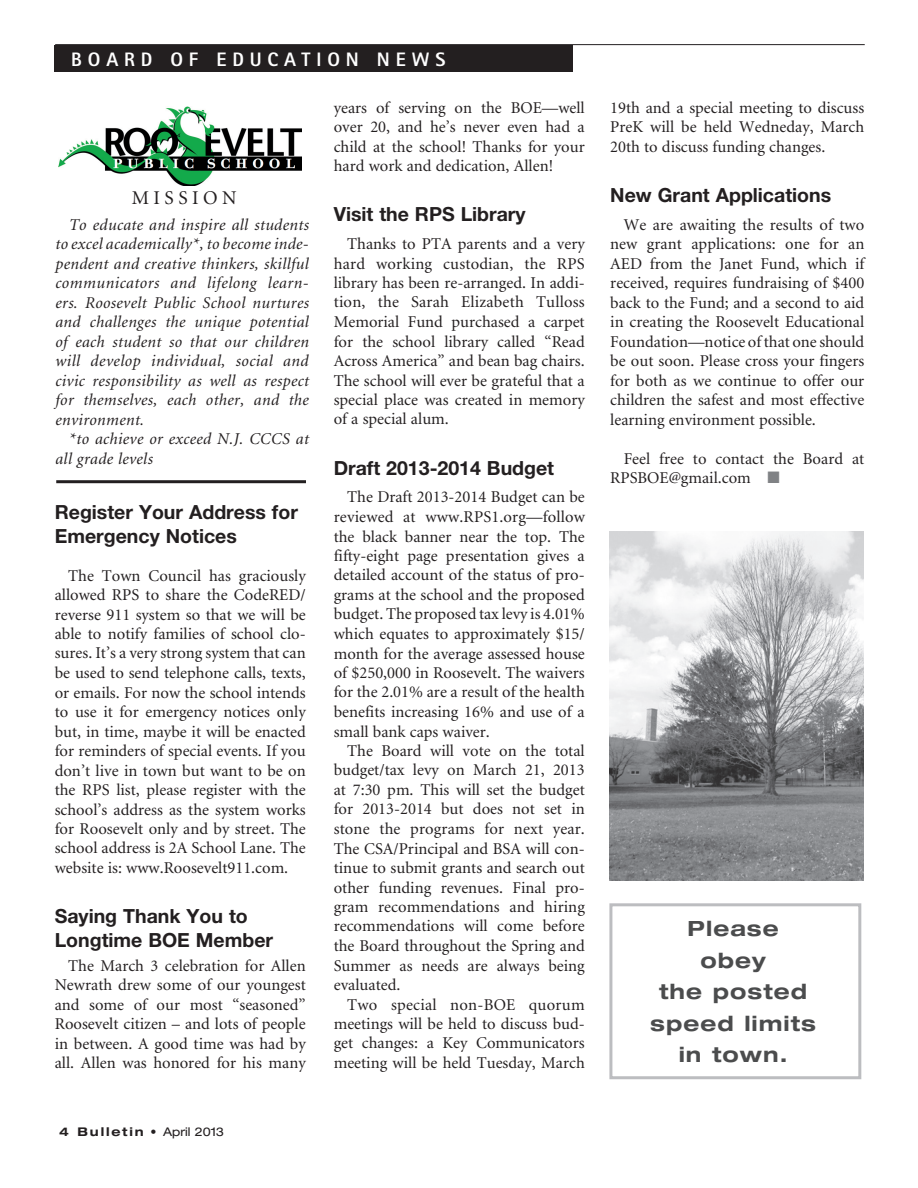
<style>
.page{position:relative;width:918px;height:1188px;background:#fff}
.page>*{position:absolute;margin:0;border:0;box-sizing:border-box;transform-origin:0 0}
.t1{font:700 expanded 21px/31.5px "Helvetica Neue";letter-spacing:.05em;color:#4b4c4d;text-align:center}
.t2{font:700 19.5px/23.5px "Helvetica Neue";color:#231f20}
.t3{font:800 19.5px "Agfa Rotis Sans Serif";letter-spacing:.3em;color:#fff}
.t4{font:19.5px "Minion";letter-spacing:.23em;color:#231f20}
.t5{font:16.5px/19.5px "Minion";color:#231f20;text-align:justify}
.t6{font:italic 16.5px/19.5px "Minion";letter-spacing:.02em;color:#231f20;text-align:justify}
.t7{font:700 expanded 12px "Helvetica Neue";letter-spacing:.15em;color:#231f20}
.s1{font-weight:400}
.s2{color:#808285}
</style>
<div class="page">
<div style="left:55px;top:45px;width:518px;height:27px;background:#231f20"></div>
<hr style="left:56px;top:480px;width:250px;height:3px;background:#231f20">
<img style="left:58px;top:106px;width:244px;height:80px">
<hr style="left:55px;top:44px;width:810px;height:1px;background:#231f20">
<div style="left:609px;top:903px;width:252px;height:176px;border:3px solid #bcbdc0"></div>
<img style="left:609px;top:531px;width:255px;height:349px">
<p class="t3" style="left:71px;top:47px;width:376px">BOARD OF EDUCATION NEWS</p>
<p class="t4" style="left:132px;top:188px;width:106px">MISSION</p>
<p class="t6" style="left:56px;top:215px;width:255px;text-indent:13px">To educate and inspire all students to excel academically*, to become inde&shy;pendent and creative thinkers, skillful communicators and lifelong learn&shy;ers. Roosevelt Public School nurtures and challenges the unique potential of each student so that our children will develop individual, social and civic responsibility as well as respect for themselves, each other, and the environment.</p>
<p class="t6" style="left:56px;top:430px;width:255px;text-indent:13px">*to achieve or exceed N.J. CCCS at all grade levels</p>
<p class="t2" style="left:55px;top:500px;width:245px">Register Your Address for<br>Emergency Notices</p>
<p class="t5" style="left:55px;top:566px;width:253px;text-indent:13px">The Town Council has graciously allowed RPS to share the CodeRED/ reverse 911 system so that we will be able to notify families of school clo&shy;sures. It’s a very strong system that can be used to send telephone calls, texts, or emails. For now the school intends to use it for emergency notices only but, in time, maybe it will be enacted for reminders of special events. If you don’t live in town but want to be on the RPS list, please register with the school’s address as the system works for Roosevelt only and by street. The school address is 2A School Lane. The website is: www.Roosevelt911.com.</p>
<p class="t2" style="left:55px;top:904px;width:220px">Saying Thank You to<br>Longtime BOE Member</p>
<p class="t5" style="left:55px;top:956px;width:253px;text-indent:13px">The March 3 celebration for Allen Newrath drew some of our youngest and some of our most “seasoned” Roosevelt citizen – and lots of people in between. A good time was had by all. Allen was honored for his many</p>
<p class="t7" style="left:59px;top:1124px;width:167px">4 Bulletin • <span class="s1">April 2013</span></p>
<p class="t5" style="left:334px;top:98px;width:253px">years of serving on the BOE—well over 20, and he’s never even had a child at the school! Thanks for your hard work and dedication, Allen!</p>
<p class="t2" style="left:334px;top:202px;width:193px">Visit the RPS Library</p>
<p class="t5" style="left:334px;top:235px;width:253px;text-indent:13px">Thanks to PTA parents and a very hard working custodian, the RPS library has been re-arranged. In addi&shy;tion, the Sarah Elizabeth Tulloss Memorial Fund purchased a carpet for the school library called “Read Across America” and bean bag chairs.<br>The school will ever be grateful that a special place was created in memory of a special alum.</p>
<p class="t2" style="left:334px;top:455px;width:222px">Draft 2013-2014 Budget</p>
<p class="t5" style="left:334px;top:488px;width:253px;text-indent:13px">The Draft 2013-2014 Budget can be reviewed at www.RPS1.org—follow the black banner near the top. The fifty-eight page presentation gives a detailed account of the status of pro&shy;grams at the school and the proposed budget. The proposed tax levy is 4.01% which equates to approximately $15/ month for the average assessed house of $250,000 in Roosevelt. The waivers for the 2.01% are a result of the health benefits increasing 16% and use of a small bank caps waiver.</p>
<p class="t5" style="left:334px;top:742px;width:253px;text-indent:14px">The Board will vote on the total budget/tax levy on March 21, 2013 at 7:30 pm. This will set the budget for 2013-2014 but does not set in stone the programs for next year.<br>The CSA/Principal and BSA will con&shy;tinue to submit grants and search out other funding revenues. Final pro&shy;gram recommendations and hiring recommendations will come before the Board throughout the Spring and Summer as needs are always being evaluated.</p>
<p class="t5" style="left:334px;top:995px;width:253px;text-indent:13px">Two special non-BOE quorum meetings will be held to discuss bud&shy;get changes: a Key Communicators meeting will be held Tuesday, March</p>
<p class="t5" style="left:610px;top:98px;width:256px">19th and a special meeting to discuss PreK will be held Wedneday, March 20th to discuss funding changes.</p>
<p class="t2" style="left:610px;top:182px;width:222px">New Grant Applications</p>
<p class="t5" style="left:610px;top:215px;width:256px;text-indent:13px">We are awaiting the results of two new grant applications: one for an AED from the Janet Fund, which if received, requires fundraising of $400 back to the Fund; and a second to aid in creating the Roosevelt Educational Foundation—notice of that one should be out soon. Please cross your fingers for both as we continue to offer our children the safest and most effective learning environment possible.</p>
<p class="t5" style="left:610px;top:449px;width:256px;text-indent:13px">Feel free to contact the Board at<br>RPSBOE@gmail.com <span class="s2">■</span></p>
<p class="t1" style="left:650px;top:912px;width:167px">Please<br>obey<br>the posted speed limits in town.</p>
</div>
